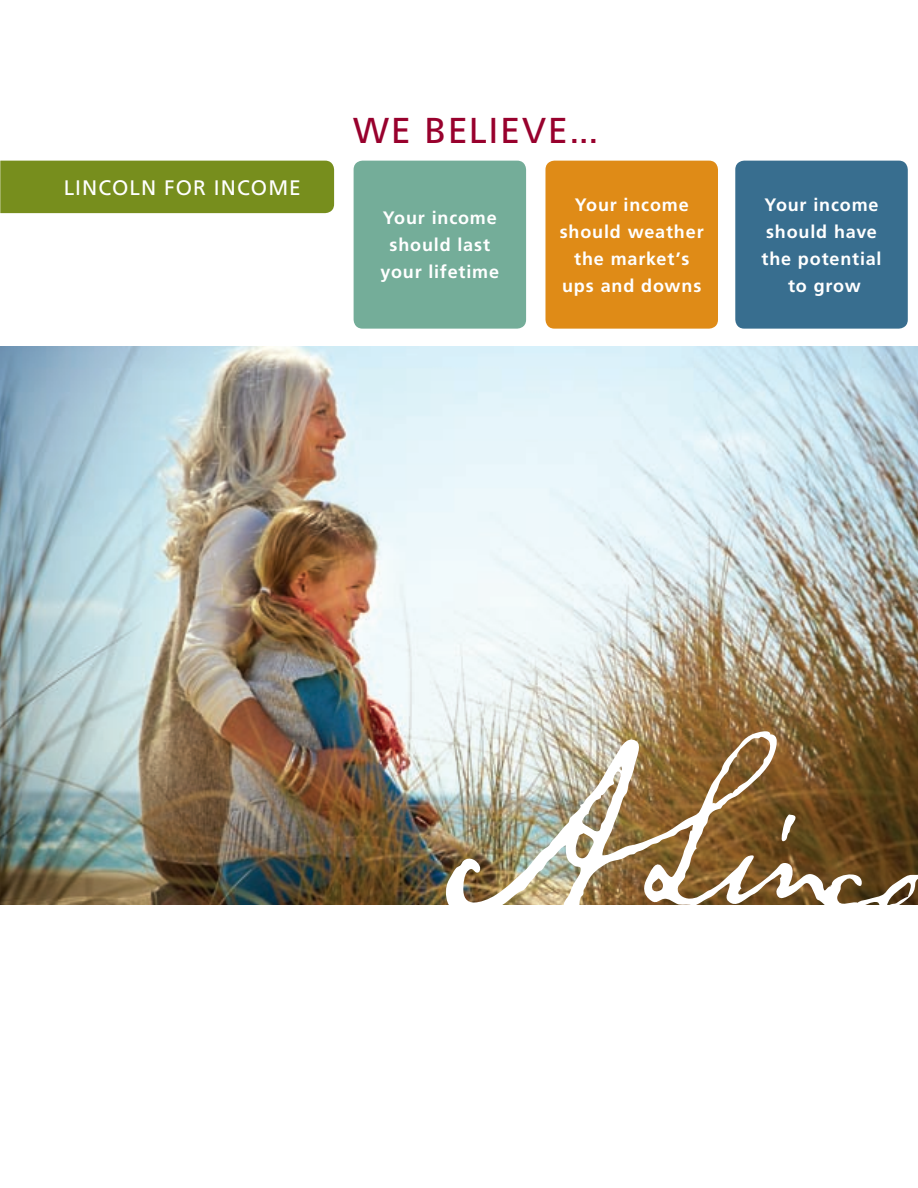
<style>
.page{position:relative;width:918px;height:1188px;background:#fff}
.page>*{position:absolute;margin:0;border:0;box-sizing:border-box;transform-origin:0 0}
.t1{font:36px "Frutiger LT Std";letter-spacing:.055em;color:#98012d}
.t2{font:21px "Frutiger LT Std";color:#fff}
.t3{font:700 18px/27px "Frutiger LT Std";letter-spacing:.045em;color:#fff;text-align:center}
</style>
<div class="page">
<div style="left:354px;top:161px;width:172px;height:168px;background:#74ad99;border-radius:9px"></div>
<img style="left:0;top:347px;width:918px;height:558px">
<div style="left:735px;top:161px;width:173px;height:168px;background:#386e8f;border-radius:9px"></div>
<div style="left:545px;top:161px;width:173px;height:168px;background:#df8b17;border-radius:9px"></div>
<div style="left:0;top:161px;width:334px;height:52px;background:#778e1d"></div>
<img style="left:445px;top:729px;width:473px;height:176px">
<p class="t2" style="left:64px;top:175px;width:34px">LINCOLN</p>
<p class="t2" style="left:164px;top:175px;width:73px">FOR INCOME</p>
<h1 class="t1" style="left:353px;top:109px;width:247px">WE BELI EVE...</h1>
<p class="t3" style="left:381px;top:205px;width:120px">Your income should last your lifetime</p>
<p class="t3" style="left:560px;top:191px;width:145px">Your income should weather the market’s ups and downs</p>
<p class="t3" style="left:761px;top:191px;width:122px">Your income should have the potential to grow</p>
</div>
